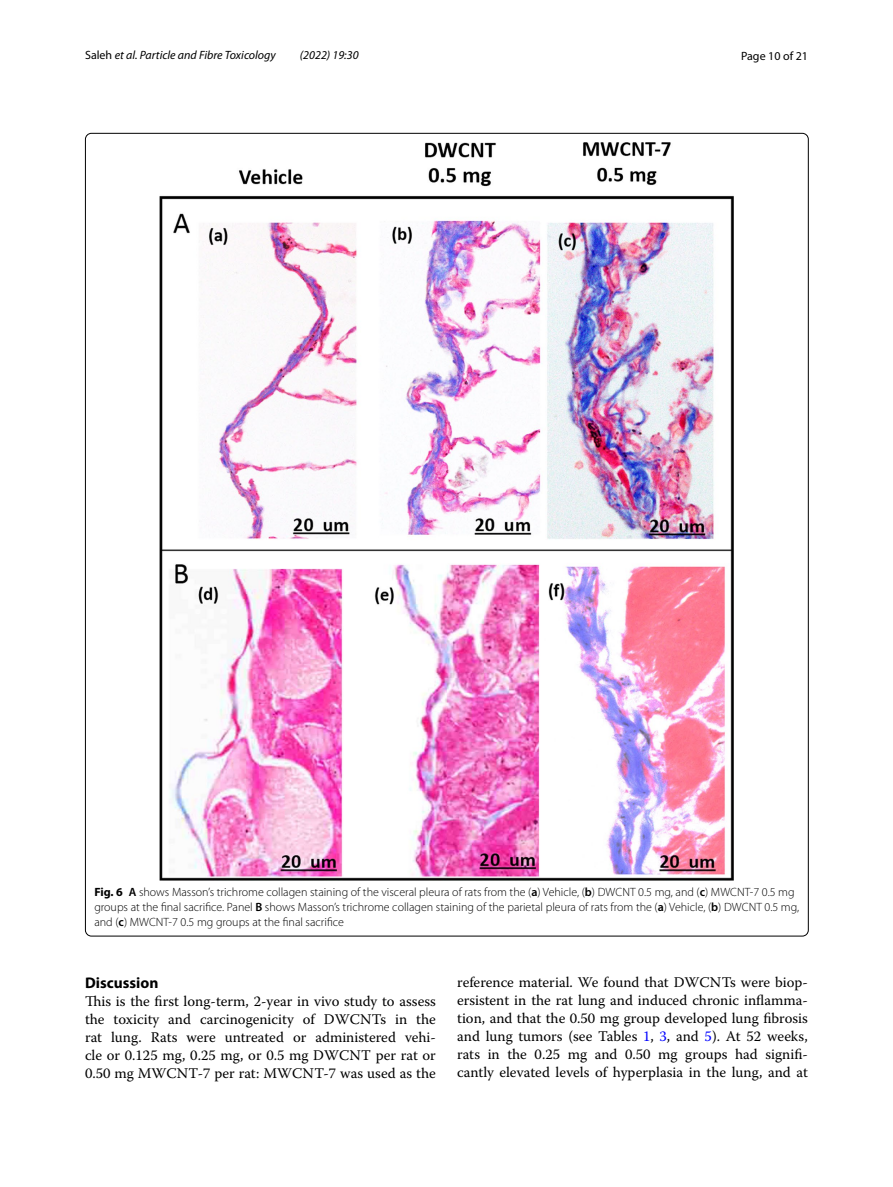
<style>
.page{position:relative;width:893px;height:1187px;background:#fff}
.page>*{position:absolute;margin:0;border:0;box-sizing:border-box;transform-origin:0 0}
.t1{font:700 15.45px "Myriad Pro";color:#000}
.t2{font:14.7px/18px "Warnock Pro";color:#000;text-align:justify}
.t3{font:300 12px/15px "Myriad Pro";color:#000}
.t4{font:italic 12px "Myriad Pro";color:#000}
.t5{font:12px "Myriad Pro";color:#000}
.s1{font-style:normal}
.s2{font-weight:700}
.s3{font-weight:600}
.s4{color:#00f}
</style>
<div class="page">
<img style="left:160px;top:142px;width:574px;height:738px">
<p class="t4" style="left:85px;top:48px;width:192px"><span class="s1">Saleh</span> et al. Particle and Fibre Toxicology</p>
<p class="t4" style="left:300px;top:48px;width:60px">(2022) 19:30</p>
<p class="t5" style="left:741px;top:48px;width:68px">Page 10 of 21</p>
<p class="t3" style="left:94px;top:884px;width:706px"><span class="s2">Fig. 6</span> <span class="s3">A</span> shows Masson’s trichrome collagen staining of the visceral pleura of rats from the (<span class="s3">a</span>) Vehicle, (<span class="s3">b</span>) DWCNT 0.5 mg, and (<span class="s3">c</span>) MWCNT-7 0.5 mg groups at the final sacrifice. Panel <span class="s3">B</span> shows Masson’s trichrome collagen staining of the parietal pleura of rats from the (<span class="s3">a</span>) Vehicle, (<span class="s3">b</span>) DWCNT 0.5 mg, and (<span class="s3">c</span>) MWCNT-7 0.5 mg groups at the final sacrifice</p>
<p class="t1" style="left:85px;top:972px;width:75px">Discussion</p>
<p class="t2" style="left:85px;top:991px;width:352px">This is the first long-term, 2-year in vivo study to assess the toxicity and carcinogenicity of DWCNTs in the rat lung. Rats were untreated or administered vehi&shy;cle or 0.125 mg, 0.25 mg, or 0.5 mg DWCNT per rat or 0.50 mg MWCNT-7 per rat: MWCNT-7 was used as the</p>
<p class="t2" style="left:457px;top:972px;width:352px">reference material. We found that DWCNTs were biop&shy;ersistent in the rat lung and induced chronic inflamma&shy;tion, and that the 0.50 mg group developed lung fibrosis and lung tumors (see Tables <span class="s4">1</span>, <span class="s4">3</span>, and <span class="s4">5</span>). At 52 weeks, rats in the 0.25 mg and 0.50 mg groups had signifi&shy;cantly elevated levels of hyperplasia in the lung, and at</p>
</div>
